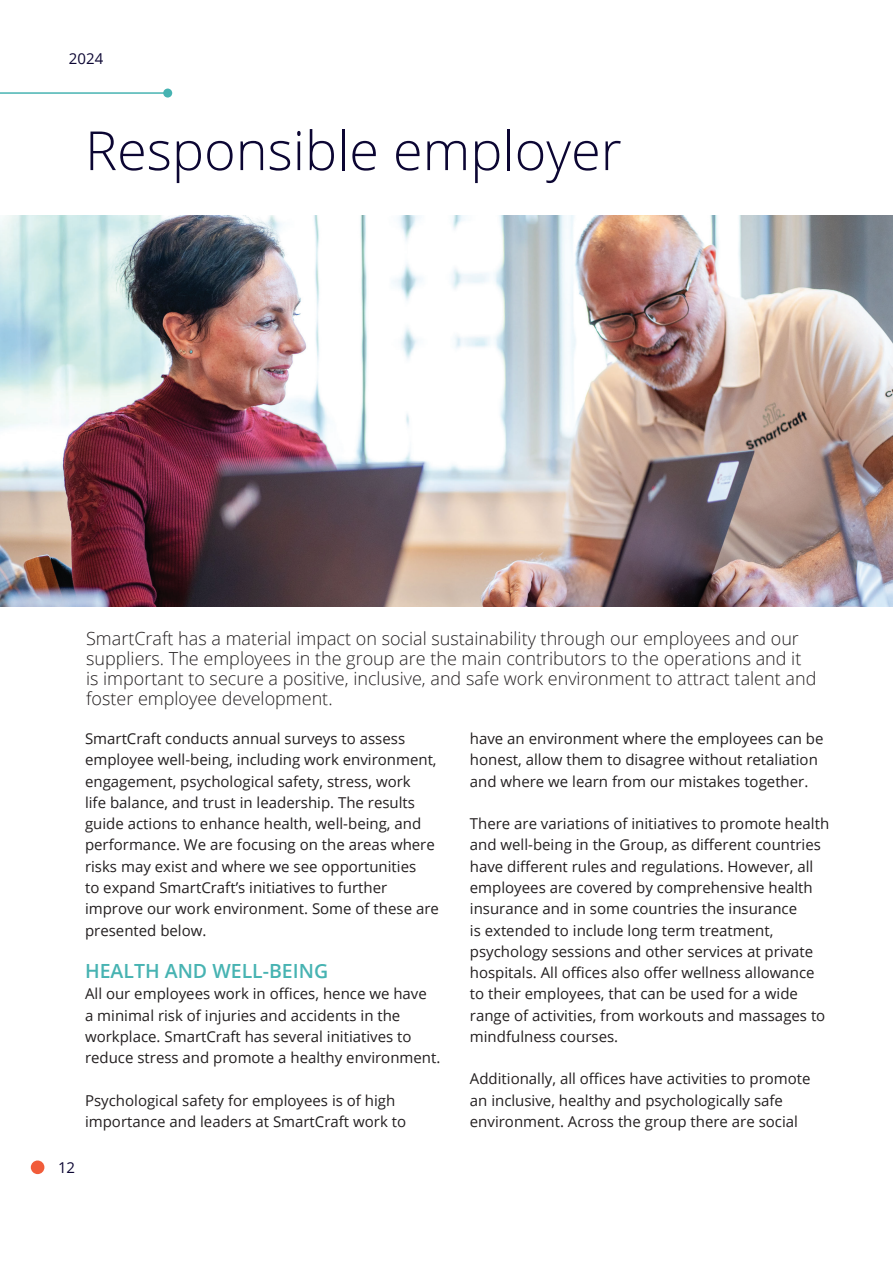
<style>
.page{position:relative;width:893px;height:1263px;background:#fff}
.page>*{position:absolute;margin:0;border:0;box-sizing:border-box;transform-origin:0 0}
.t1{font:300 54px "Open Sans";color:#0c0633}
.t2{font:600 19.5px "Open Sans";color:#47b3b2}
.t3{font:300 18px/19.8px "Open Sans";color:#231f20}
.t4{font:15px/21.3px "Open Sans";color:#231f20}
.t5{font:15px "Open Sans";color:#0c0633}
</style>
<div class="page">
<hr style="left:0;top:92px;width:168px;height:2px;background:#47b3b2">
<div style="left:163px;top:89px;width:9px;height:9px;background:#47b3b2;border-radius:50%"></div>
<div style="left:31px;top:1160px;width:13px;height:14px;background:#f15c3a;border-radius:50%"></div>
<img style="left:0;top:215px;width:893px;height:391px">
<p class="t5" style="left:69px;top:48px;width:36px">2024</p>
<h1 class="t1" style="left:85px;top:113px;width:538px">Responsible employer</h1>
<p class="t3" style="left:86px;top:628px;width:732px">SmartCraft has a material impact on social sustainability through our employees and our suppliers. The employees in the group are the main contributors to the operations and it is important to secure a positive, inclusive, and safe work environment to attract talent and foster employee development.</p>
<p class="t4" style="left:85px;top:728px;width:355px">SmartCraft conducts annual surveys to assess employee well-being, including work environment, engagement, psychological safety, stress, work<br>life balance, and trust in leadership. The results guide actions to enhance health, well-being, and performance. We are focusing on the areas where risks may exist and where we see opportunities<br>to expand SmartCraft’s initiatives to further improve our work environment. Some of these are presented below.</p>
<h2 class="t2" style="left:85px;top:957px;width:245px">HEALTH AND WELL-BEING</h2>
<p class="t4" style="left:85px;top:983px;width:357px">All our employees work in offices, hence we have<br>a minimal risk of injuries and accidents in the workplace. SmartCraft has several initiatives to reduce stress and promote a healthy environment.</p>
<p class="t4" style="left:85px;top:1089px;width:323px">Psychological safety for employees is of high importance and leaders at SmartCraft work to</p>
<p class="t5" style="left:58px;top:1157px;width:19px">12</p>
<p class="t4" style="left:470px;top:728px;width:355px">have an environment where the employees can be honest, allow them to disagree without retaliation and where we learn from our mistakes together.</p>
<p class="t4" style="left:470px;top:813px;width:361px">There are variations of initiatives to promote health and well-being in the Group, as different countries have different rules and regulations. However, all employees are covered by comprehensive health insurance and in some countries the insurance<br>is extended to include long term treatment, psychology sessions and other services at private hospitals. All offices also offer wellness allowance to their employees, that can be used for a wide range of activities, from workouts and massages to mindfulness courses.</p>
<p class="t4" style="left:470px;top:1068px;width:342px">Additionally, all offices have activities to promote an inclusive, healthy and psychologically safe environment. Across the group there are social</p>
</div>
